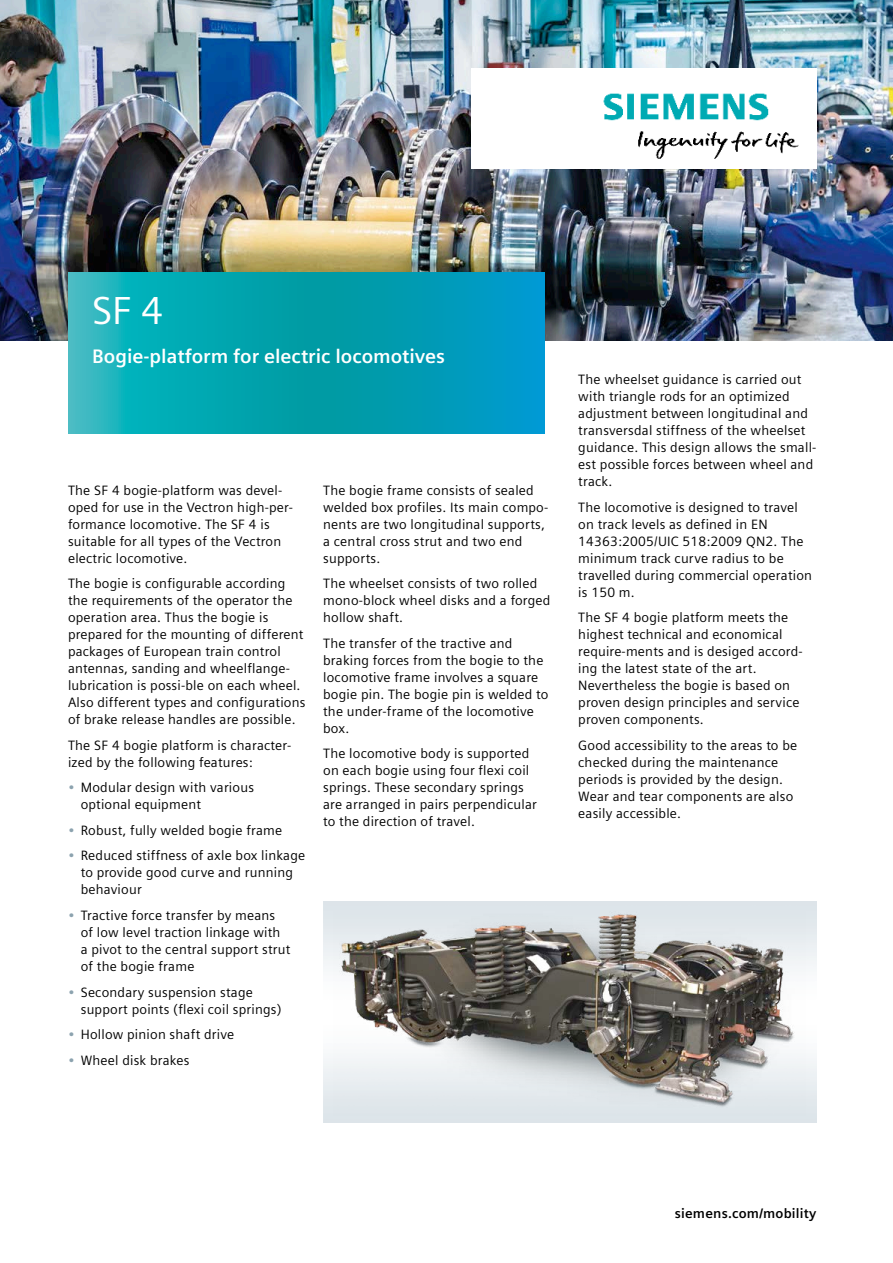
<style>
.page{position:relative;width:893px;height:1263px;background:#fff}
.page>*{position:absolute;margin:0;border:0;box-sizing:border-box;transform-origin:0 0}
.t1{font:39px "Siemens Sans Global";color:#fff}
.t2{font:700 19.5px "Siemens Sans Global";color:#fff}
.t3{font:13.5px/17px "Siemens Sans Global";letter-spacing:.015em;color:#000}
.t4{font:700 13.5px "Siemens Sans Global";letter-spacing:.015em;color:#000}
.s1{color:#8ca3af}
</style>
<div class="page">
<img style="left:0;top:0;width:893px;height:340px">
<img style="left:471px;top:68px;width:345px;height:101px">
<svg style="left:68px;top:272px;width:477px;height:162px;background:#05a2b5"></svg>
<img style="left:333px;top:912px;width:472px;height:203px">
<h1 class="t1" style="left:92px;top:282px;width:73px">SF 4</h1>
<h2 class="t2" style="left:92px;top:345px;width:354px">Bogie-platform for electric locomotives</h2>
<p class="t3" style="left:68px;top:482px;width:226px">The SF 4 bogie-platform was devel&shy;oped for use in the Vectron high-per&shy;formance locomotive. The SF 4 is suitable for all types of the Vectron electric locomotive.</p>
<p class="t3" style="left:68px;top:576px;width:239px">The bogie is configurable according the requirements of the operator the operation area. Thus the bogie is prepared for the mounting of different packages of European train control antennas, sanding and wheelflange&shy;lubrication is possi-ble on each wheel.<br>Also different types and configurations of brake release handles are possible.</p>
<p class="t3" style="left:68px;top:737px;width:225px">The SF 4 bogie platform is character&shy;ized by the following features:</p>
<p class="t3" style="left:81px;top:780px;width:175px;text-indent:-13px"><span class="s1">•</span> Modular design with various optional equipment</p>
<p class="t3" style="left:68px;top:822px;width:216px"><span class="s1">•</span> Robust, fully welded bogie frame</p>
<p class="t3" style="left:81px;top:848px;width:226px;text-indent:-13px"><span class="s1">•</span> Reduced stiffness of axle box linkage to provide good curve and running behaviour</p>
<p class="t3" style="left:81px;top:907px;width:211px;text-indent:-13px"><span class="s1">•</span> Tractive force transfer by means of low level traction linkage with a pivot to the central support strut of the bogie frame</p>
<p class="t3" style="left:81px;top:984px;width:202px;text-indent:-13px"><span class="s1">•</span> Secondary suspension stage support points (flexi coil springs)</p>
<p class="t3" style="left:68px;top:1026px;width:168px"><span class="s1">•</span> Hollow pinion shaft drive</p>
<p class="t3" style="left:68px;top:1052px;width:123px"><span class="s1">•</span> Wheel disk brakes</p>
<p class="t3" style="left:323px;top:482px;width:227px">The bogie frame consists of sealed welded box profiles. Its main compo&shy;nents are two longitudinal supports, a central cross strut and two end supports.</p>
<p class="t3" style="left:323px;top:576px;width:229px">The wheelset consists of two rolled mono-block wheel disks and a forged hollow shaft.</p>
<p class="t3" style="left:323px;top:635px;width:227px">The transfer of the tractive and braking forces from the bogie to the locomotive frame involves a square bogie pin. The bogie pin is welded to the under-frame of the locomotive box.</p>
<p class="t3" style="left:323px;top:746px;width:215px">The locomotive body is supported on each bogie using four flexi coil springs. These secondary springs are arranged in pairs perpendicular to the direction of travel.</p>
<p class="t3" style="left:578px;top:372px;width:240px">The wheelset guidance is carried out with triangle rods for an optimized adjustment between longitudinal and transversdal stiffness of the wheelset guidance. This design allows the small&shy;est possible forces between wheel and track.</p>
<p class="t3" style="left:578px;top:499px;width:235px">The locomotive is designed to travel on track levels as defined in EN<br>14363:2005/UIC 518:2009 QN2. The minimum track curve radius to be travelled during commercial operation is 150 m.</p>
<p class="t3" style="left:578px;top:610px;width:226px">The SF 4 bogie platform meets the highest technical and economical require-ments and is desiged accord&shy;ing the latest state of the art.<br>Nevertheless the bogie is based on proven design principles and service proven components.</p>
<p class="t3" style="left:578px;top:737px;width:220px">Good accessibility to the areas to be checked during the maintenance periods is provided by the design.<br>Wear and tear components are also easily accessible.</p>
<p class="t4" style="left:675px;top:1205px;width:143px">siemens.com/mobility</p>
</div>
